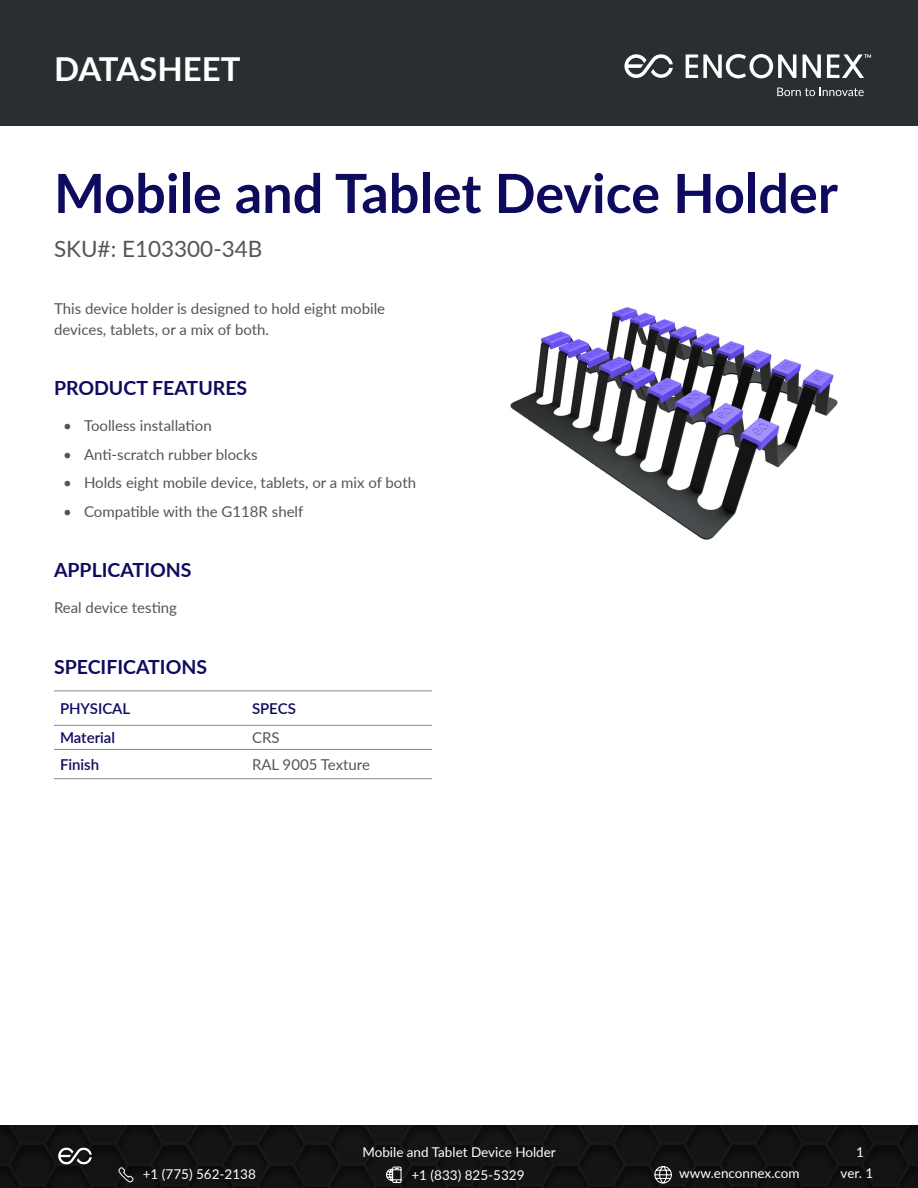
<style>
.page{position:relative;width:918px;height:1188px;background:#fff}
.page>*{position:absolute;margin:0;border:0;box-sizing:border-box;transform-origin:0 0}
.t1{font:700 54px "Lato";color:#0e0b5f}
.t2{font:700 33px "Lato";color:#fff}
.t3{font:22.5px "Lato";color:#545555}
.Paragraph{font:700 19.5px "Lato";color:#0e0b5f}
.Paragraph-2{font:15px/21px "Lato";color:#555}
.Paragraph-3{font:600 15px "Lato";color:#0e0b5f}
.t4{font:13.5px "Lato";color:#fff}
</style>
<div class="page">
<div style="left:0;top:0;width:918px;height:126px;background:#292e31"></div>
<svg style="left:624px;top:54px;width:49px;height:24px"></svg>
<svg style="left:686px;top:54px;width:110px;height:24px"></svg>
<svg style="left:803px;top:54px;width:18px;height:24px"></svg>
<svg style="left:777px;top:88px;width:87px;height:8px"></svg>
<svg style="left:827px;top:54px;width:44px;height:24px"></svg>
<div style="left:0;top:1125px;width:918px;height:63px;background:#131313"></div>
<img style="left:53px;top:1142px;width:44px;height:23px">
<svg style="left:118px;top:1166px;width:16px;height:17px"></svg>
<svg style="left:386px;top:1166px;width:16px;height:17px"></svg>
<svg style="left:654px;top:1165px;width:18px;height:19px"></svg>
<img style="left:510px;top:307px;width:328px;height:233px">
<hr style="left:54px;top:691px;width:192px;height:1px;background:#888">
<hr style="left:246px;top:691px;width:186px;height:1px;background:#888">
<hr style="left:54px;top:725px;width:192px;height:1px;background:#888">
<hr style="left:246px;top:725px;width:186px;height:1px;background:#888">
<hr style="left:54px;top:749px;width:192px;height:1px;background:#888">
<hr style="left:246px;top:749px;width:186px;height:1px;background:#888">
<hr style="left:54px;top:778px;width:192px;height:1px;background:#888">
<hr style="left:246px;top:778px;width:186px;height:1px;background:#888">
<h2 class="t2" style="left:54px;top:44px;width:188px">DATASHEET</h2>
<h1 class="t1" style="left:54px;top:154px;width:785px">Mobile and Tablet Device Holder</h1>
<h3 class="t3" style="left:54px;top:233px;width:210px">SKU#: E103300-34B</h3>
<p class="Paragraph-2" style="left:54px;top:297px;width:333px">This device holder is designed to hold eight mobile devices, tablets, or a mix of both.</p>
<p class="Paragraph" style="left:54px;top:374px;width:195px">PRODUCT FEATURES</p>
<p class="Paragraph-2" style="left:63px;top:415px;width:150px">• Toolless installation</p>
<p class="Paragraph-2" style="left:63px;top:443px;width:196px">• Anti-scratch rubber blocks</p>
<p class="Paragraph-2" style="left:63px;top:472px;width:355px">• Holds eight mobile device, tablets, or a mix of both</p>
<p class="Paragraph-2" style="left:63px;top:500px;width:242px">• Compatible with the G118R shelf</p>
<p class="Paragraph" style="left:54px;top:556px;width:139px">APPLICATIONS</p>
<p class="Paragraph-2" style="left:54px;top:597px;width:125px">Real device testing</p>
<h1 class="Paragraph" style="left:54px;top:653px;width:155px">SPECIFICATIONS</h1>
<p class="Paragraph-3" style="left:60px;top:698px;width:72px">PHYSICAL</p>
<p class="Paragraph-3" style="left:252px;top:698px;width:45px">SPECS</p>
<p class="Paragraph-3" style="left:60px;top:727px;width:57px">Material</p>
<p class="Paragraph-2" style="left:252px;top:727px;width:29px">CRS</p>
<p class="Paragraph-3" style="left:60px;top:754px;width:41px">Finish</p>
<p class="Paragraph-2" style="left:252px;top:754px;width:119px">RAL 9005 Texture</p>
<p class="t4" style="left:362px;top:1143px;width:195px">Mobile and Tablet Device Holder</p>
<p class="t4" style="left:856px;top:1143px;width:9px">1</p>
<p class="t4" style="left:143px;top:1165px;width:115px">+1 (775) 562-2138</p>
<p class="t4" style="left:411px;top:1165px;width:115px">+1 (833) 825-5329</p>
<p class="t4" style="left:679px;top:1163px;width:122px">www.enconnex.com</p>
<p class="t4" style="left:841px;top:1163px;width:34px">ver. 1</p>
</div>
